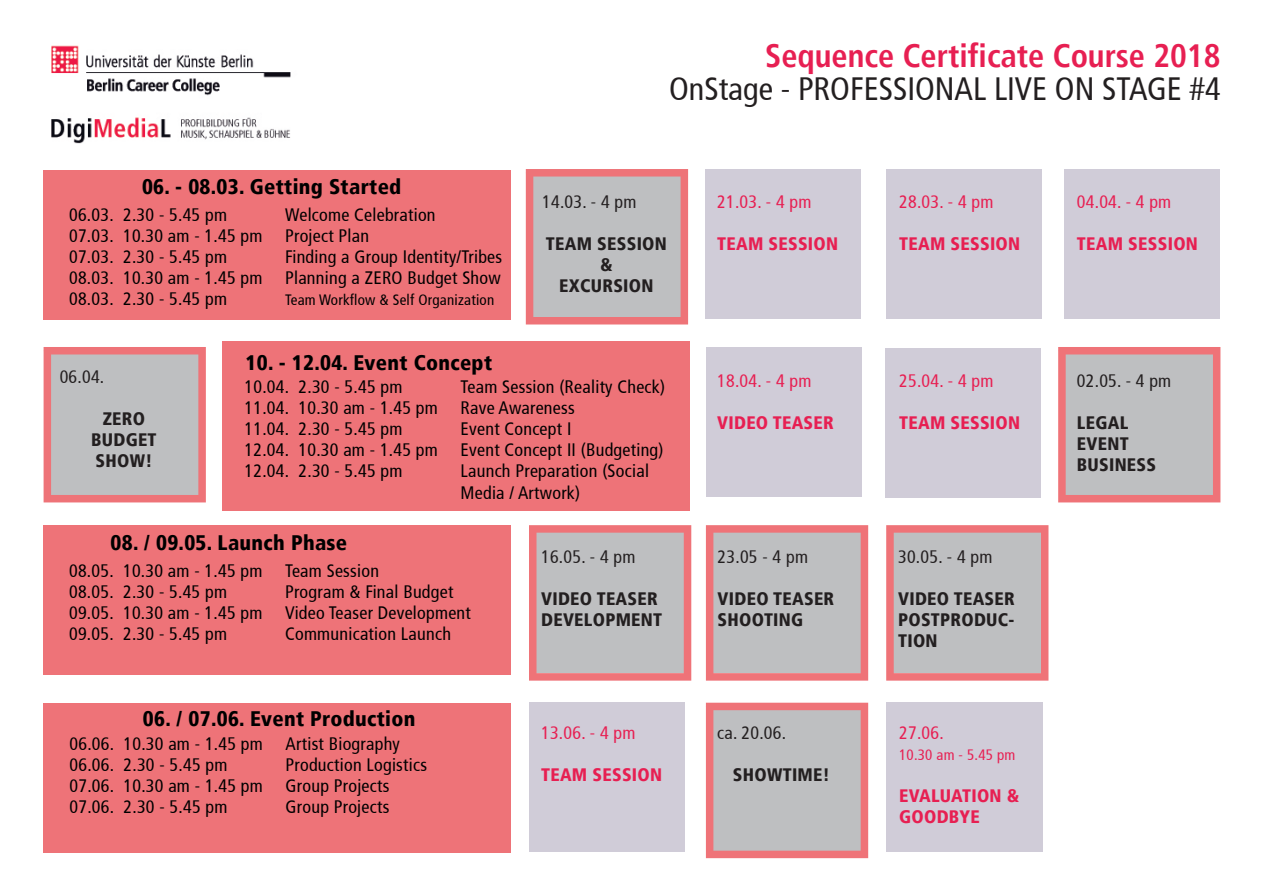
<style>
.page{position:relative;width:1263px;height:893px;background:#fff}
.page>*{position:absolute;margin:0;border:0;box-sizing:border-box;transform-origin:0 0}
.t1{font:condensed 32.25px "Frutiger";color:#231f20}
.t2{font:700 condensed 32.25px "Frutiger";color:#e71f52}
.t3{font:900 condensed 21px "Frutiger";letter-spacing:.015em;color:#000}
.t4{font:condensed 18px/21.6px "Frutiger";letter-spacing:.015em;color:#000}
.t5{font:900 condensed 18px/21px "Frutiger";letter-spacing:.015em;color:#231f20}
.t6{font:900 condensed 18px/21px "Frutiger";letter-spacing:.015em;color:#e71f52}
.t7{font:condensed 18px "Frutiger";letter-spacing:.015em;color:#e71f52}
.t8{font:condensed 18px "Frutiger";letter-spacing:.015em;color:#231f20}
.t9{font:condensed 15px "Frutiger";letter-spacing:.015em;color:#000}
.t10{font:condensed 15px "Frutiger";letter-spacing:.015em;color:#e71f52}
</style>
<div class="page">
<svg style="left:706px;top:703px;width:162px;height:155px;background:#c7b0b2"></svg>
<div style="left:705px;top:169px;width:156px;height:149px;background:#d0ccd8"></div>
<svg style="left:526px;top:169px;width:162px;height:155px;background:#c7b0b2"></svg>
<div style="left:1064px;top:169px;width:156px;height:149px;background:#d0ccd8"></div>
<div style="left:885px;top:348px;width:156px;height:149px;background:#d0ccd8"></div>
<div style="left:706px;top:347px;width:156px;height:149px;background:#d0ccd8"></div>
<svg style="left:706px;top:525px;width:162px;height:156px;background:#c7b0b2"></svg>
<div style="left:886px;top:703px;width:157px;height:149px;background:#d0ccd8"></div>
<div style="left:44px;top:170px;width:467px;height:149px;background:#ee7378"></div>
<div style="left:222px;top:341px;width:468px;height:170px;background:#ee7378"></div>
<div style="left:44px;top:525px;width:467px;height:150px;background:#ee7378"></div>
<img style="left:51px;top:45px;width:240px;height:98px">
<div style="left:44px;top:703px;width:467px;height:149px;background:#ee7378"></div>
<div style="left:529px;top:703px;width:156px;height:149px;background:#d0ccd8"></div>
<div style="left:886px;top:169px;width:156px;height:149px;background:#d0ccd8"></div>
<svg style="left:44px;top:347px;width:162px;height:155px;background:#c7b0b2"></svg>
<svg style="left:1058px;top:347px;width:162px;height:155px;background:#c7b1b3"></svg>
<svg style="left:529px;top:525px;width:162px;height:156px;background:#c7b0b2"></svg>
<svg style="left:886px;top:525px;width:162px;height:156px;background:#c7b1b3"></svg>
<p class="t3" style="left:142px;top:174px;width:261px">06. - 08.03. Getting Started</p>
<p class="t4" style="left:69px;top:204px;width:159px">06.03. 2.30 - 5.45 pm</p>
<p class="t4" style="left:285px;top:204px;width:152px">Welcome Celebration</p>
<p class="t4" style="left:69px;top:225px;width:195px">07.03. 10.30 am - 1.45 pm</p>
<p class="t4" style="left:285px;top:225px;width:85px">Project Plan</p>
<p class="t4" style="left:69px;top:246px;width:159px">07.03. 2.30 - 5.45 pm</p>
<p class="t4" style="left:285px;top:246px;width:219px">Finding a Group Identity/Tribes</p>
<p class="t4" style="left:69px;top:267px;width:195px">08.03. 10.30 am - 1.45 pm</p>
<p class="t4" style="left:285px;top:267px;width:217px">Planning a ZERO Budget Show</p>
<p class="t4" style="left:69px;top:288px;width:159px">08.03. 2.30 - 5.45 pm</p>
<p class="t9" style="left:285px;top:291px;width:211px">Team Workflow &amp; Self Organization</p>
<h1 class="t2" style="left:765px;top:36px;width:457px">Sequence Certificate Course 2018</h1>
<h1 class="t1" style="left:669px;top:70px;width:553px">OnStage - PROFESSIONAL LIVE ON STAGE #4</h1>
<p class="t8" style="left:542px;top:192px;width:96px">14.03. - 4 pm</p>
<p class="t5" style="left:546px;top:233px;width:122px;text-align:center">TEAM SESSION &amp;<br>EXCURSION</p>
<p class="t7" style="left:717px;top:192px;width:96px">21.03. - 4 pm</p>
<p class="t6" style="left:717px;top:233px;width:122px">TEAM SESSION</p>
<p class="t7" style="left:899px;top:192px;width:96px">28.03. - 4 pm</p>
<p class="t6" style="left:899px;top:233px;width:122px">TEAM SESSION</p>
<p class="t7" style="left:1077px;top:192px;width:96px">04.04. - 4 pm</p>
<p class="t6" style="left:1077px;top:233px;width:122px">TEAM SESSION</p>
<p class="t8" style="left:60px;top:366px;width:46px">06.04.</p>
<p class="t5" style="left:91px;top:408px;width:67px;text-align:center">ZERO<br>BUDGET<br>SHOW!</p>
<p class="t3" style="left:246px;top:350px;width:248px">10. - 12.04. Event Concept</p>
<p class="t4" style="left:244px;top:376px;width:159px">10.04. 2.30 - 5.45 pm</p>
<p class="t4" style="left:461px;top:376px;width:206px">Team Session (Reality Check)</p>
<p class="t4" style="left:244px;top:397px;width:195px">11.04. 10.30 am - 1.45 pm</p>
<p class="t4" style="left:461px;top:397px;width:116px">Rave Awareness</p>
<p class="t4" style="left:244px;top:418px;width:159px">11.04. 2.30 - 5.45 pm</p>
<p class="t4" style="left:461px;top:418px;width:112px">Event Concept I</p>
<p class="t4" style="left:244px;top:439px;width:195px">12.04. 10.30 am - 1.45 pm</p>
<p class="t4" style="left:461px;top:439px;width:204px">Event Concept II (Budgeting)</p>
<p class="t4" style="left:244px;top:460px;width:159px">12.04. 2.30 - 5.45 pm</p>
<p class="t4" style="left:460px;top:460px;width:190px">Launch Preparation (Social<br>Media / Artwork)</p>
<p class="t3" style="left:111px;top:531px;width:238px">08. / 09.05. Launch Phase</p>
<p class="t4" style="left:69px;top:560px;width:195px">08.05. 10.30 am - 1.45 pm</p>
<p class="t4" style="left:285px;top:560px;width:95px">Team Session</p>
<p class="t4" style="left:69px;top:581px;width:159px">08.05. 2.30 - 5.45 pm</p>
<p class="t4" style="left:285px;top:581px;width:170px">Program &amp; Final Budget</p>
<p class="t4" style="left:69px;top:602px;width:195px">09.05. 10.30 am - 1.45 pm</p>
<p class="t4" style="left:285px;top:602px;width:187px">Video Teaser Development</p>
<p class="t4" style="left:69px;top:623px;width:159px">09.05. 2.30 - 5.45 pm</p>
<p class="t4" style="left:285px;top:623px;width:167px">Communication Launch</p>
<p class="t3" style="left:143px;top:706px;width:274px">06. / 07.06. Event Production</p>
<p class="t4" style="left:70px;top:733px;width:195px">06.06. 10.30 am - 1.45 pm</p>
<p class="t4" style="left:286px;top:733px;width:116px">Artist Biography</p>
<p class="t4" style="left:70px;top:754px;width:159px">06.06. 2.30 - 5.45 pm</p>
<p class="t4" style="left:286px;top:754px;width:143px">Production Logistics</p>
<p class="t4" style="left:70px;top:775px;width:195px">07.06. 10.30 am - 1.45 pm</p>
<p class="t4" style="left:286px;top:775px;width:105px">Group Projects</p>
<p class="t4" style="left:70px;top:796px;width:159px">07.06. 2.30 - 5.45 pm</p>
<p class="t4" style="left:286px;top:796px;width:105px">Group Projects</p>
<p class="t8" style="left:541px;top:546px;width:96px">16.05. - 4 pm</p>
<p class="t5" style="left:541px;top:588px;width:123px">VIDEO TEASER<br>DEVELOPMENT</p>
<p class="t7" style="left:541px;top:722px;width:96px">13.06. - 4 pm</p>
<p class="t6" style="left:541px;top:764px;width:122px">TEAM SESSION</p>
<p class="t7" style="left:717px;top:371px;width:96px">18.04. - 4 pm</p>
<p class="t6" style="left:717px;top:412px;width:118px">VIDEO TEASER</p>
<p class="t8" style="left:718px;top:547px;width:92px">23.05 - 4 pm</p>
<p class="t5" style="left:718px;top:589px;width:118px">VIDEO TEASER<br>SHOOTING</p>
<p class="t8" style="left:717px;top:722px;width:70px">ca. 20.06.</p>
<p class="t5" style="left:733px;top:764px;width:98px">SHOWTIME!</p>
<p class="t7" style="left:899px;top:370px;width:96px">25.04. - 4 pm</p>
<p class="t6" style="left:899px;top:412px;width:122px">TEAM SESSION</p>
<p class="t8" style="left:898px;top:546px;width:96px">30.05. - 4 pm</p>
<p class="t5" style="left:898px;top:588px;width:118px;text-align:justify">VIDEO TEASER POSTPRODUC-TION</p>
<p class="t7" style="left:899px;top:722px;width:46px">27.06.</p>
<p class="t10" style="left:899px;top:746px;width:118px">10.30 am - 5.45 pm</p>
<p class="t6" style="left:899px;top:785px;width:122px">EVALUATION &amp;<br>GOODBYE</p>
<p class="t8" style="left:1077px;top:370px;width:96px">02.05. - 4 pm</p>
<p class="t5" style="left:1077px;top:412px;width:81px">LEGAL<br>EVENT<br>BUSINESS</p>
</div>
